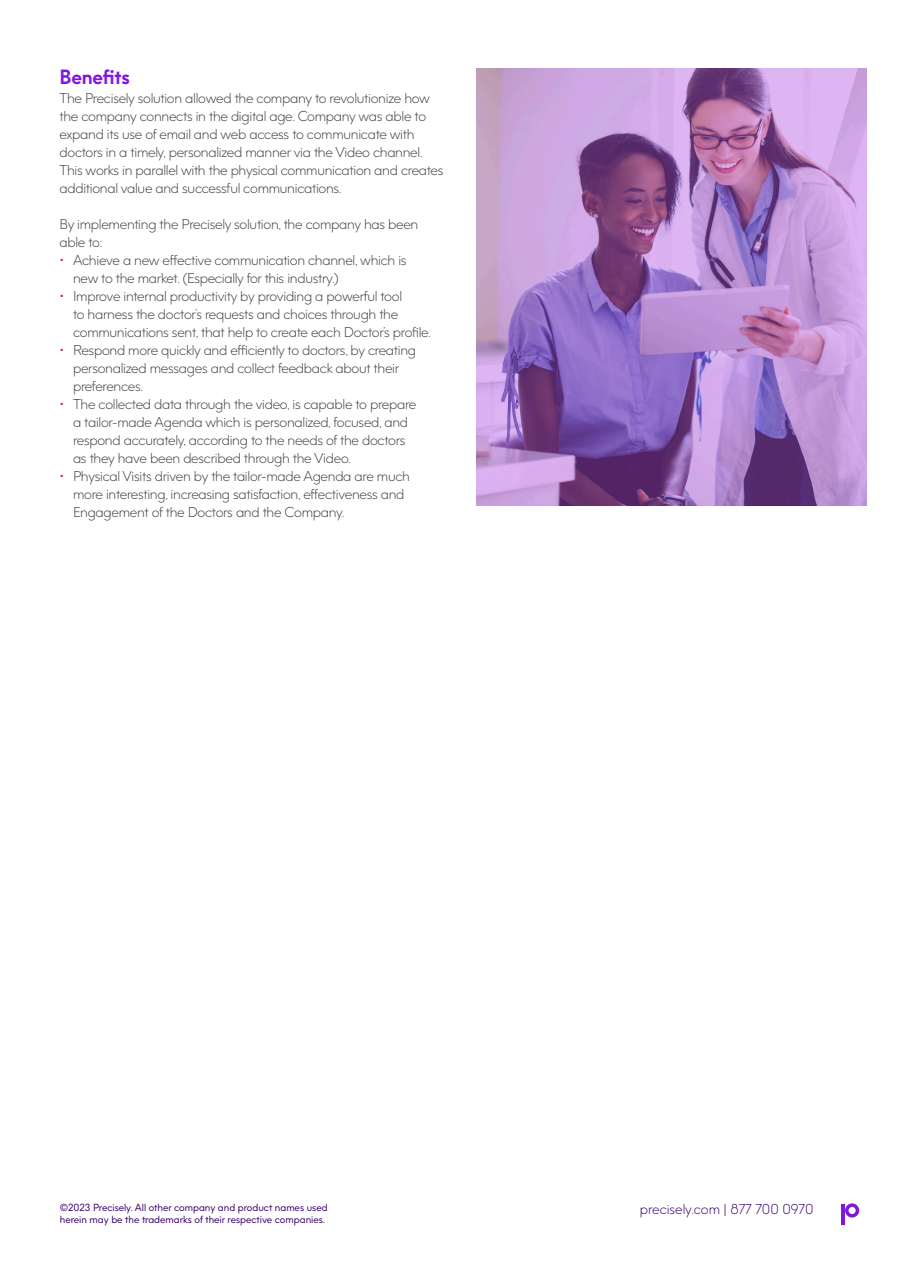
<style>
.page{position:relative;width:918px;height:1263px;background:#fff}
.page>*{position:absolute;margin:0;border:0;box-sizing:border-box;transform-origin:0 0}
.Body{font:700 19.5px "Precisely";letter-spacing:-.01em;color:#8017e1}
.Body-2{font:300 13.5px/18px "Precisely";letter-spacing:-.02em;color:#3e3e3f}
.t1{font:300 13.5px "Precisely";color:#39006b}
.t2{font:9.75px "Precisely";color:#39006b}
.s1{color:#e5007e}
</style>
<div class="page">
<img style="left:476px;top:68px;width:390px;height:438px">
<svg style="left:845px;top:1203px;width:14px;height:14px"></svg>
<hr style="left:842px;top:1204px;width:3px;height:20px;background:#8017e1">
<p class="Body" style="left:60px;top:64px;width:72px">Benefits</p>
<p class="Body-2" style="left:60px;top:89px;width:386px">The Precisely solution allowed the company to revolutionize how the company connects in the digital age. Company was able to expand its use of email and web access to communicate with doctors in a timely, personalized manner via the Video channel.<br>This works in parallel with the physical communication and creates additional value and successful communications.</p>
<p class="Body-2" style="left:60px;top:215px;width:360px">By implementing the Precisely solution, the company has been able to:</p>
<p class="Body-2" style="left:73px;top:251px;width:335px;text-indent:-14px"><span class="s1">•</span> Achieve a new effective communication channel, which is new to the market. (Especially for this industry.)</p>
<p class="Body-2" style="left:73px;top:287px;width:359px;text-indent:-14px"><span class="s1">•</span> Improve internal productivity by providing a powerful tool<br>to harness the doctor’s requests and choices through the communications sent, that help to create each Doctor’s profile.</p>
<p class="Body-2" style="left:73px;top:341px;width:345px;text-indent:-14px"><span class="s1">•</span> Respond more quickly and efficiently to doctors, by creating personalized messages and collect feedback about their preferences.</p>
<p class="Body-2" style="left:73px;top:395px;width:345px;text-indent:-14px"><span class="s1">•</span> The collected data through the video, is capable to prepare a tailor-made Agenda which is personalized, focused, and respond accurately, according to the needs of the doctors as they have been described through the Video.</p>
<p class="Body-2" style="left:73px;top:466px;width:338px;line-height:18.5px;text-indent:-14px"><span class="s1">•</span> Physical Visits driven by the tailor-made Agenda are much more interesting, increasing satisfaction, effectiveness and<br>Engagement of the Doctors and the Company.</p>
<p class="t2" style="left:60px;top:1201px;width:269px">©2023 Precisely. All other company and product names used</p>
<p class="t1" style="left:640px;top:1201px;width:175px">precisely.com | 877 700 0970</p>
<p class="t2" style="left:60px;top:1213px;width:267px">herein may be the trademarks of their respective companies.</p>
</div>
